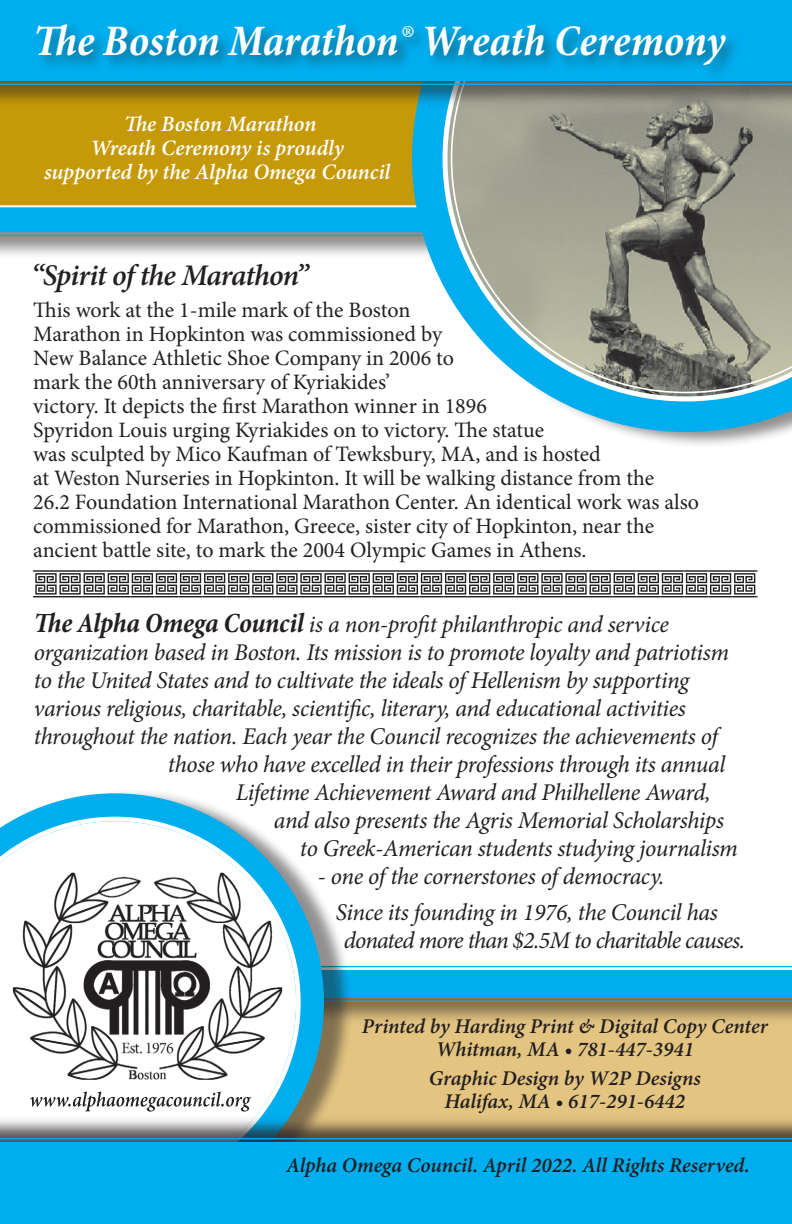
<style>
.page{position:relative;width:792px;height:1224px;background:#fff}
.page>*{position:absolute;margin:0;border:0;box-sizing:border-box;transform-origin:0 0}
.t1{font:italic 700 condensed 44px "Minion Pro";letter-spacing:-.005em;color:#fff}
.t2{font:italic 600 30px "Minion Pro";letter-spacing:-.03em;color:#231f20}
.t3{font:italic 24px/36px "Minion Pro";letter-spacing:-.02em;color:#231f20}
.t4{font:italic 24px "Minion Pro";letter-spacing:-.04em;color:#231f20}
.t5{font:22px/24px "Minion Pro";color:#231f20}
.t6{font:italic 600 22px/24px "Minion Pro";letter-spacing:-.005em;color:#fff;text-align:center}
.t7{font:italic 600 21px/23px "Minion Pro";letter-spacing:-.005em;color:#231f20;text-align:center}
.s1{font-weight:700;font-stretch:condensed;font-size:28px}
</style>
<div class="page">
<div style="left:353px;top:1027px;width:439px;height:88px;background:#e3c481"></div>
<div style="left:0;top:969px;width:792px;height:58px;background:#231f20;opacity:.5"></div>
<svg style="left:353px;top:965px;width:439px;height:37px"></svg>
<div style="left:0;top:788px;width:353px;height:436px;background:#231f20;opacity:.5"></div>
<svg style="left:0;top:793px;width:324px;height:322px"></svg>
<svg style="left:0;top:817px;width:301px;height:298px"></svg>
<svg style="left:0;top:824px;width:293px;height:291px"></svg>
<div style="left:0;top:1115px;width:792px;height:109px;background:#231f20;opacity:.75"></div>
<svg style="left:0;top:1137px;width:792px;height:5px"></svg>
<div style="left:0;top:1142px;width:792px;height:82px;background:#00aeef"></div>
<div style="left:0;top:199px;width:792px;height:62px;background:#231f20;opacity:.5"></div>
<svg style="left:0;top:207px;width:412px;height:30px"></svg>
<div style="left:0;top:110px;width:412px;height:97px;background:#c69908"></div>
<div style="left:420px;top:0;width:372px;height:448px;background:#231f20;opacity:.5"></div>
<svg style="left:412px;top:110px;width:380px;height:322px"></svg>
<svg style="left:442px;top:110px;width:350px;height:291px"></svg>
<svg style="left:451px;top:110px;width:341px;height:283px"></svg>
<div style="left:0;top:0;width:792px;height:110px;background:#231f20;opacity:.5"></div>
<svg style="left:0;top:81px;width:792px;height:5px"></svg>
<div style="left:0;top:0;width:792px;height:81px;background:#00aeef"></div>
<div style="left:33px;top:20px;width:710px;height:63px;background:#231f20;opacity:.5"></div>
<svg style="left:33px;top:570px;width:725px;height:27px"></svg>
<svg style="left:30px;top:1091px;width:221px;height:21px"></svg>
<p class="t1" style="left:33px;top:11px;width:694px">The Boston Marathon® Wreath Ceremony</p>
<p class="t6" style="left:44px;top:112px;width:348px">The Boston Marathon<br>Wreath Ceremony is proudly supported by the Alpha Omega Council</p>
<p class="t2" style="left:31px;top:255px;width:279px">“Spirit of the Marathon”</p>
<p class="t5" style="left:33px;top:298px;width:667px">This work at the 1-mile mark of the Boston<br>Marathon in Hopkinton was commissioned by<br>New Balance Athletic Shoe Company in 2006 to<br>mark the 60th anniversary of Kyriakides’<br>victory. It depicts the first Marathon winner in 1896<br>Spyridon Louis urging Kyriakides on to victory. The statue<br>was sculpted by Mico Kaufman of Tewksbury, MA, and is hosted<br>at Weston Nurseries in Hopkinton. It will be walking distance from the<br>26.2 Foundation International Marathon Center. An identical work was also commissioned for Marathon, Greece, sister city of Hopkinton, near the ancient battle site, to mark the 2004 Olympic Games in Athens.</p>
<p class="t3" style="left:34px;top:607px;width:636px"><span class="s1">The Alpha Omega Council</span> is a non-profit philanthropic and service</p>
<p class="t3" style="left:34px;top:635px;width:697px">organization based in Boston. Its mission is to promote loyalty and patriotism</p>
<p class="t3" style="left:34px;top:663px;width:657px">to the United States and to cultivate the ideals of Hellenism by supporting</p>
<p class="t3" style="left:34px;top:691px;width:653px">various religious, charitable, scientific, literary, and educational activities</p>
<p class="t3" style="left:34px;top:719px;width:686px">throughout the nation. Each year the Council recognizes the achievements of</p>
<p class="t3" style="left:168px;top:747px;width:559px">those who have excelled in their professions through its annual</p>
<p class="t3" style="left:236px;top:775px;width:476px">Lifetime Achievement Award and Philhellene Award,</p>
<p class="t3" style="left:274px;top:803px;width:452px">and also presents the Agris Memorial Scholarships</p>
<p class="t3" style="left:300px;top:831px;width:439px">to Greek-American students studying journalism</p>
<p class="t3" style="left:336px;top:859px;width:383px;text-indent:-18px">- one of the cornerstones of democracy.<br>Since its founding in 1976, the Council has</p>
<p class="t4" style="left:344px;top:924px;width:402px">donated more than $2.5M to charitable causes.</p>
<p class="t7" style="left:362px;top:1014px;width:407px">Printed by Harding Print &amp; Digital Copy Center<br>Whitman, MA • 781-447-3941</p>
<p class="t7" style="left:429px;top:1066px;width:274px">Graphic Design by W2P Designs</p>
<p class="t7" style="left:445px;top:1089px;width:242px">Halifax, MA • 617-291-6442</p>
<p class="t7" style="left:286px;top:1153px;width:465px">Alpha Omega Council. April 2022. All Rights Reserved.</p>
</div>
